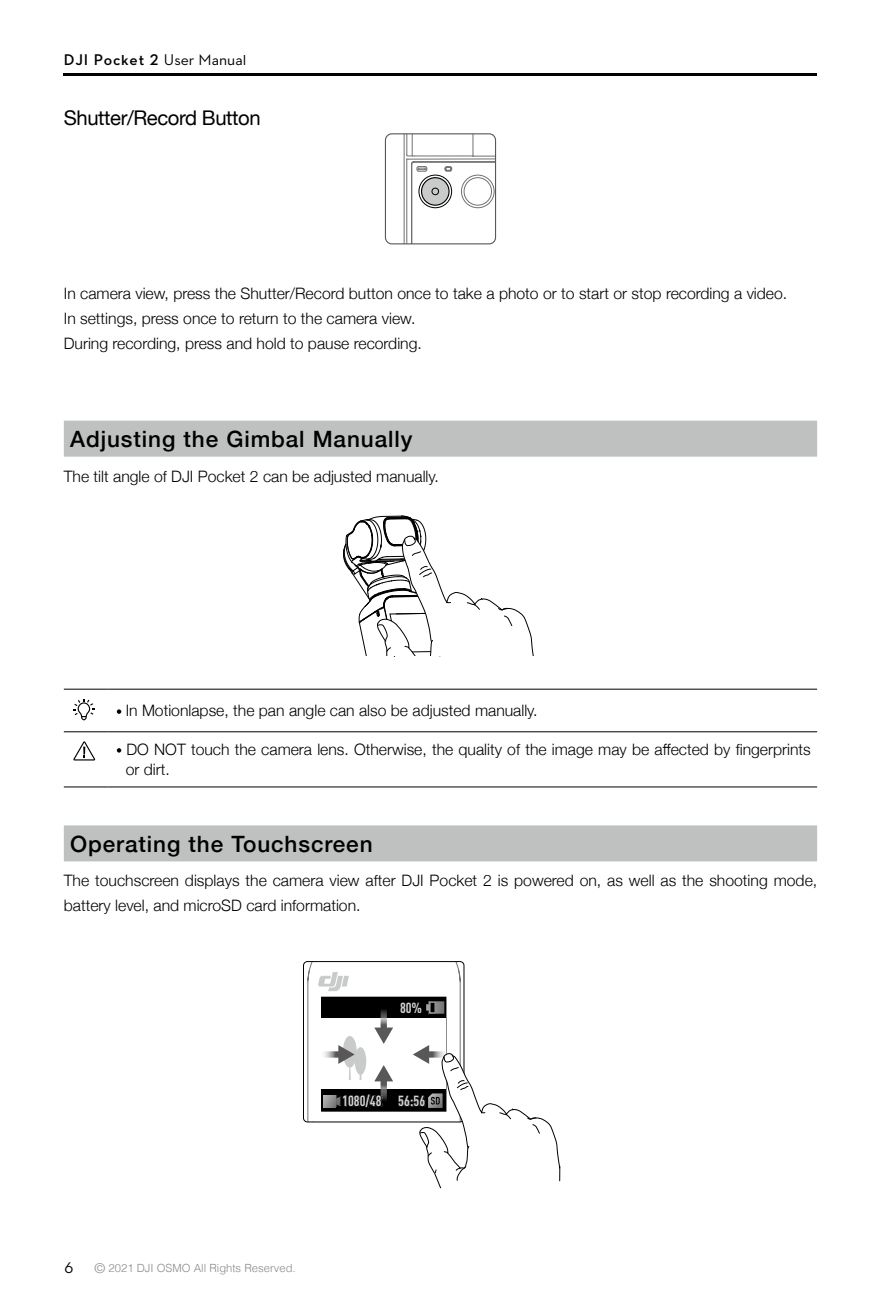
<style>
.page{position:relative;width:881px;height:1308px;background:#fff}
.page>*{position:absolute;margin:0;border:0;box-sizing:border-box;transform-origin:0 0}
.t1{font:500 22.5px "Helvetica Neue";letter-spacing:.04em;color:#000}
.t2{font:20.25px "Helvetica Neue";letter-spacing:-.02em;color:#000}
.t3{font:300 15.75px/24.8px "Helvetica Neue";color:#000}
.t4{font:600 15.75px "Dji";letter-spacing:.05em;color:#000}
.t5{font:15.75px "Dji";color:#000}
.t6{font:700 14.4px "DIN Cond";color:#d4d4d5}
.t7{font:300 11.25px "Helvetica";color:#898989}
.s1{font-weight:400}
.s2{font-size:13.5px}
</style>
<div class="page">
<hr style="left:64px;top:74px;width:752px;height:2px;background:#000">
<div style="left:64px;top:420px;width:752px;height:36px;background:#bfc0c0"></div>
<hr style="left:64px;top:689px;width:43px;height:1px;background:#000">
<hr style="left:107px;top:689px;width:709px;height:1px;background:#000">
<hr style="left:64px;top:731px;width:43px;height:1px;background:#000">
<hr style="left:107px;top:731px;width:709px;height:1px;background:#000">
<hr style="left:64px;top:786px;width:43px;height:1px;background:#000">
<hr style="left:107px;top:786px;width:709px;height:1px;background:#000">
<svg style="left:73px;top:699px;width:21px;height:21px"></svg>
<svg style="left:117px;top:709px;width:4px;height:5px"></svg>
<svg style="left:73px;top:741px;width:22px;height:19px"></svg>
<svg style="left:117px;top:748px;width:4px;height:4px"></svg>
<div style="left:64px;top:825px;width:752px;height:36px;background:#bfc0c0"></div>
<hr style="left:408px;top:158px;width:87px;height:1px;background:#727171">
<hr style="left:413px;top:162px;width:82px;height:1px;background:#727171">
<hr style="left:413px;top:161px;width:82px;height:1px;background:#727171">
<hr style="left:414px;top:156px;width:59px;height:1px;background:#727171">
<hr style="left:403px;top:134px;width:1px;height:110px;background:#727171">
<hr style="left:406px;top:159px;width:1px;height:85px;background:#727171">
<hr style="left:411px;top:164px;width:1px;height:80px;background:#727171">
<div style="left:418px;top:175px;width:34px;height:33px;border:1px solid #000;border-radius:50%"></div>
<div style="left:421px;top:178px;width:28px;height:27px;background:#c9caca;border-radius:50%"></div>
<div style="left:421px;top:177px;width:28px;height:29px;border:1px solid #000;border-radius:50%"></div>
<div style="left:431px;top:188px;width:8px;height:7px;border:1px solid #000;border-radius:50%"></div>
<div style="left:461px;top:175px;width:33px;height:33px;border:1px solid #727171;border-radius:50%"></div>
<div style="left:463px;top:177px;width:28px;height:28px;border:1px solid #727171;border-radius:50%"></div>
<svg style="left:444px;top:166px;width:8px;height:6px"></svg>
<svg style="left:472px;top:135px;width:22px;height:22px"></svg>
<svg style="left:406px;top:135px;width:21px;height:37px"></svg>
<div style="left:385px;top:133px;width:111px;height:111px;border:1px solid #595757;border-radius:6px"></div>
<svg style="left:343px;top:515px;width:191px;height:142px"></svg>
<hr style="left:307px;top:982px;width:1px;height:140px;background:#727171">
<hr style="left:459px;top:982px;width:1px;height:140px;background:#727171">
<svg style="left:456px;top:961px;width:8px;height:69px"></svg>
<svg style="left:307px;top:963px;width:42px;height:28px"></svg>
<div style="left:321px;top:997px;width:124px;height:114px;background:#000"></div>
<div style="left:321px;top:996px;width:125px;height:115px;border:1px solid #000"></div>
<div style="left:321px;top:1018px;width:124px;height:70px;background:#fff"></div>
<img style="left:398px;top:1096px;width:14px;height:11px">
<img style="left:343px;top:1094px;width:39px;height:14px">
<img style="left:428px;top:1013px;width:16px;height:1px">
<div style="left:343px;top:1036px;width:13px;height:31px;background:#c9caca;border-radius:50%"></div>
<div style="left:354px;top:1047px;width:12px;height:28px;background:#c9caca;border-radius:50%"></div>
<svg style="left:426px;top:1001px;width:18px;height:12px"></svg>
<svg style="left:323px;top:1095px;width:17px;height:12px"></svg>
<div style="left:303px;top:961px;width:161px;height:161px;border:1px solid #000;border-radius:4px"></div>
<svg style="left:324px;top:1045px;width:37px;height:35px"></svg>
<svg style="left:374px;top:1009px;width:19px;height:34px"></svg>
<svg style="left:374px;top:1065px;width:19px;height:36px"></svg>
<svg style="left:412px;top:1045px;width:148px;height:143px"></svg>
<p class="t4" style="left:64px;top:52px;width:184px">DJI Pocket 2 <span class="s1">User Manual</span></p>
<p class="t2" style="left:64px;top:103px;width:198px">Shutter/Record Button</p>
<p class="t3" style="left:64px;top:280px;width:724px">In camera view, press the Shutter/Record button once to take a photo or to start or stop recording a video.<br>In settings, press once to return to the camera view.<br>During recording, press and hold to pause recording.</p>
<h1 class="t1" style="left:70px;top:421px;width:343px">Adjusting the Gimbal Manually</h1>
<p class="t3" style="left:64px;top:462px;width:376px">The tilt angle of DJI Pocket 2 can be adjusted manually.</p>
<p class="t3" style="left:126px;top:697px;width:413px">In Motionlapse, the pan angle can also be adjusted manually.</p>
<p class="t3" style="left:126px;top:738px;width:686px;line-height:20.2px">DO NOT touch the camera lens. Otherwise, the quality of the image may be affected by fingerprints or dirt.</p>
<h1 class="t1" style="left:70px;top:825px;width:304px">Operating the Touchscreen</h1>
<p class="t3" style="left:64px;top:867px;width:754px">The touchscreen displays the camera view after DJI Pocket 2 is powered on, as well as the shooting mode, battery level, and microSD card information.</p>
<p class="t6" style="left:400px;top:998px;width:24px">80%</p>
<p class="t6" style="left:342px;top:1092px;width:84px">1080/48 56:56</p>
<p class="t6" style="left:338px;top:1092px;width:28px">56:56</p>
<p class="t5" style="left:64px;top:1259px;width:10px">6</p>
<p class="t7" style="left:95px;top:1258px;width:202px"><span class="s2">©</span> 2021 DJI OSMO All Rights Reserved.</p>
</div>
